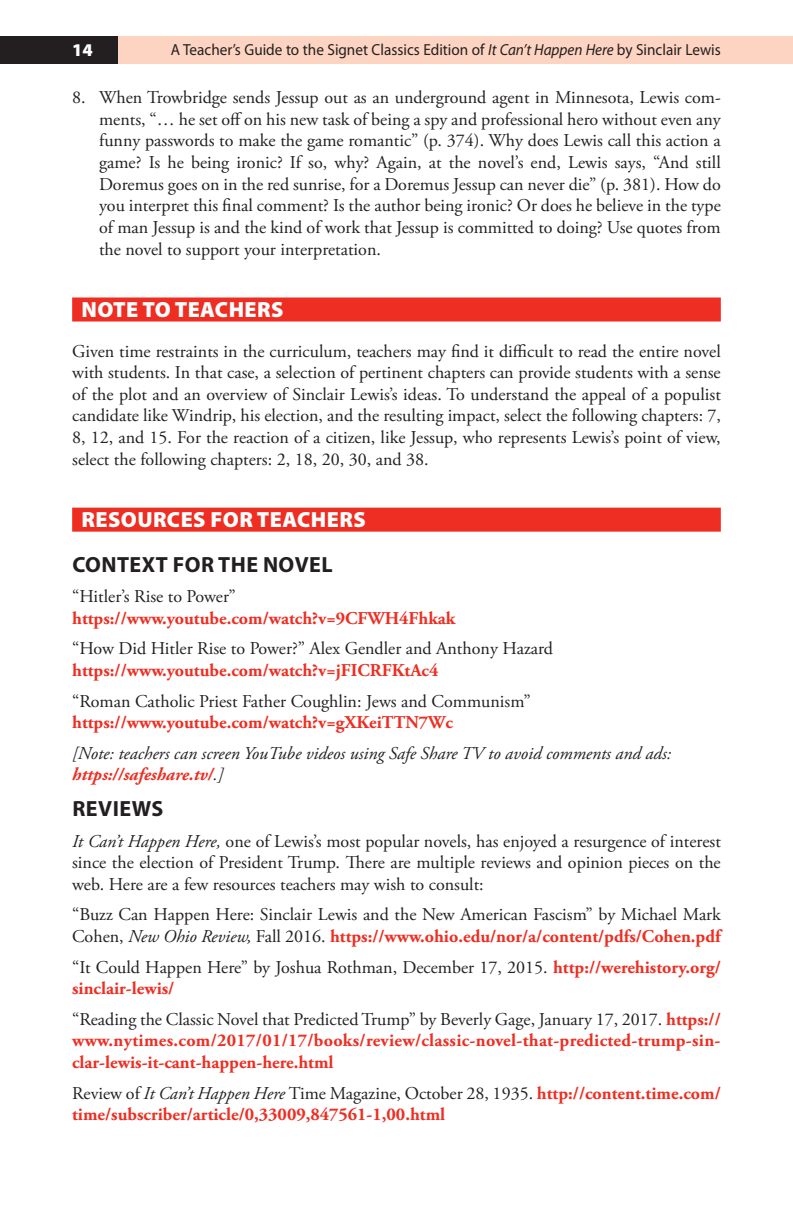
<style>
.page{position:relative;width:793px;height:1225px;background:#fff}
.page>*{position:absolute;margin:0;border:0;box-sizing:border-box;transform-origin:0 0}
.t1{font:900 22px "Myriad Pro";letter-spacing:.02em;color:#fff}
.t2{font:700 22px "Myriad Pro";letter-spacing:.02em;color:#231f20}
.t3{font:18px/21.6px "Adobe Garamond Pro";color:#231f20;text-align:justify}
.t4{font:700 18px/21.6px "Adobe Garamond Pro";color:#ee2e22;text-align:justify}
.t5{font:italic 18px/21.6px "Adobe Garamond Pro";color:#231f20}
.t6{font:900 18px "Myriad Pro";color:#fff}
.t7{font:16px "Myriad Pro";color:#231f20;scale:.95 1}
.s1{font-style:italic}
.s2{font-weight:700;color:#ee2e22}
.s3{font-weight:400;color:#231f20}
.s4{font-weight:400;font-style:italic;color:#231f20}
</style>
<div class="page">
<div style="left:0;top:36px;width:792px;height:27px;background:#fcd4c1"></div>
<div style="left:0;top:36px;width:117px;height:27px;background:#231f20"></div>
<svg style="left:792px;top:36px;width:1px;height:27px"></svg>
<div style="left:72px;top:297px;width:648px;height:24px;background:#ee2e22"></div>
<div style="left:72px;top:507px;width:648px;height:24px;background:#ee2e22"></div>
<p class="t6" style="left:72px;top:38px;width:22px">14</p>
<p class="t7" style="left:171px;top:39px;width:580px">A Teacher’s Guide to the Signet Classics Edition of <span class="s1">It Can’t Happen Here</span> by Sinclair Lewis</p>
<p class="t3" style="left:99px;top:87px;width:623px;text-indent:-27px">8. When Trowbridge sends Jessup out as an underground agent in Minnesota, Lewis com&shy;ments, “… he set offon his new task of being a spy and professional hero without even any funny passwords to make the game romantic” (p. 374). Why does Lewis call this action a game? Is he being ironic? If so, why? Again, at the novel’s end, Lewis says, “And still Doremus goes on in the red sunrise, for a Doremus Jessup can never die” (p. 381). How do you interpret this final comment? Is the author being ironic? Or does he believe in the type of man Jessup is and the kind of work that Jessup is committed to doing? Use quotes from the novel to support your interpretation.</p>
<p class="t1" style="left:81px;top:295px;width:202px">NOTE TO TEACHERS</p>
<p class="t3" style="left:72px;top:340px;width:650px">Given time restraints in the curriculum, teachers may find it difficult to read the entire novel with students. In that case, a selection of pertinent chapters can provide students with a sense of the plot and an overview of Sinclair Lewis’s ideas. To understand the appeal of a populist candidate like Windrip, his election, and the resulting impact, select the following chapters: 7, 8, 12, and 15. For the reaction of a citizen, like Jessup, who represents Lewis’s point of view, select the following chapters: 2, 18, 20, 30, and 38.</p>
<p class="t1" style="left:81px;top:505px;width:29px">RESO</p>
<p class="t1" style="left:137px;top:505px;width:228px">URCES FOR TEACHERS</p>
<p class="t2" style="left:72px;top:549px;width:261px">CONTEXT FOR THE NOVEL</p>
<p class="t3" style="left:72px;top:586px;width:165px">“Hitler’s Rise to Power”</p>
<p class="t4" style="left:72px;top:607px;width:384px">https://www.youtube.com/watch?v=9CFWH4Fhkak</p>
<p class="t3" style="left:72px;top:638px;width:482px">“How Did Hitler Rise to Power?” Alex Gendler and Anthony Hazard</p>
<p class="t4" style="left:72px;top:659px;width:367px">https://www.youtube.com/watch?v=jFICRFKtAc4</p>
<p class="t3" style="left:72px;top:690px;width:460px">“Roman Catholic Priest Father Coughlin: Jews and Communism”</p>
<p class="t4" style="left:72px;top:712px;width:382px">https://www.youtube.com/watch?v=gXKeiTTN7Wc</p>
<p class="t5" style="left:72px;top:742px;width:600px">[Note: teachers can screen YouTube videos using Safe Share TV to avoid comments and ads: <span class="s2">https://safeshare.tv/</span>.]</p>
<p class="t2" style="left:72px;top:794px;width:92px">REVIEWS</p>
<p class="t3" style="left:72px;top:830px;width:650px"><span class="s1">It Can’t Happen Here,</span> one of Lewis’s most popular novels, has enjoyed a resurgence of interest since the election of President Trump. There are multiple reviews and opinion pieces on the web. Here are a few resources teachers may wish to consult:</p>
<p class="t3" style="left:72px;top:904px;width:650px">“Buzz Can Happen Here: Sinclair Lewis and the New American Fascism” by Michael Mark<br>Cohen, <span class="s1">New Ohio Review,</span> Fall 2016. <span class="s2">https://www.ohio.edu/nor/a/content/pdfs/Cohen.pdf</span></p>
<p class="t3" style="left:72px;top:956px;width:650px">“It Could Happen Here” by Joshua Rothman, December 17, 2015. <span class="s2">http://werehistory.org/ sinclair-lewis/</span></p>
<p class="t4" style="left:72px;top:1008px;width:650px"><span class="s3">“Reading the Classic Novel that Predicted Trump” by Beverly Gage, January 17, 2017.</span> https:// www.nytimes.com/2017/01/17/books/review/classic-novel-that-predicted-trump-sin&shy;clar-lewis-it-cant-happen-here.html</p>
<p class="t4" style="left:72px;top:1082px;width:650px"><span class="s3">Review of</span> <span class="s4">It Can’t Happen Here</span> <span class="s3">Time Magazine, October 28, 1935.</span> http://content.time.com/ time/subscriber/article/0,33009,847561-1,00.html</p>
</div>
